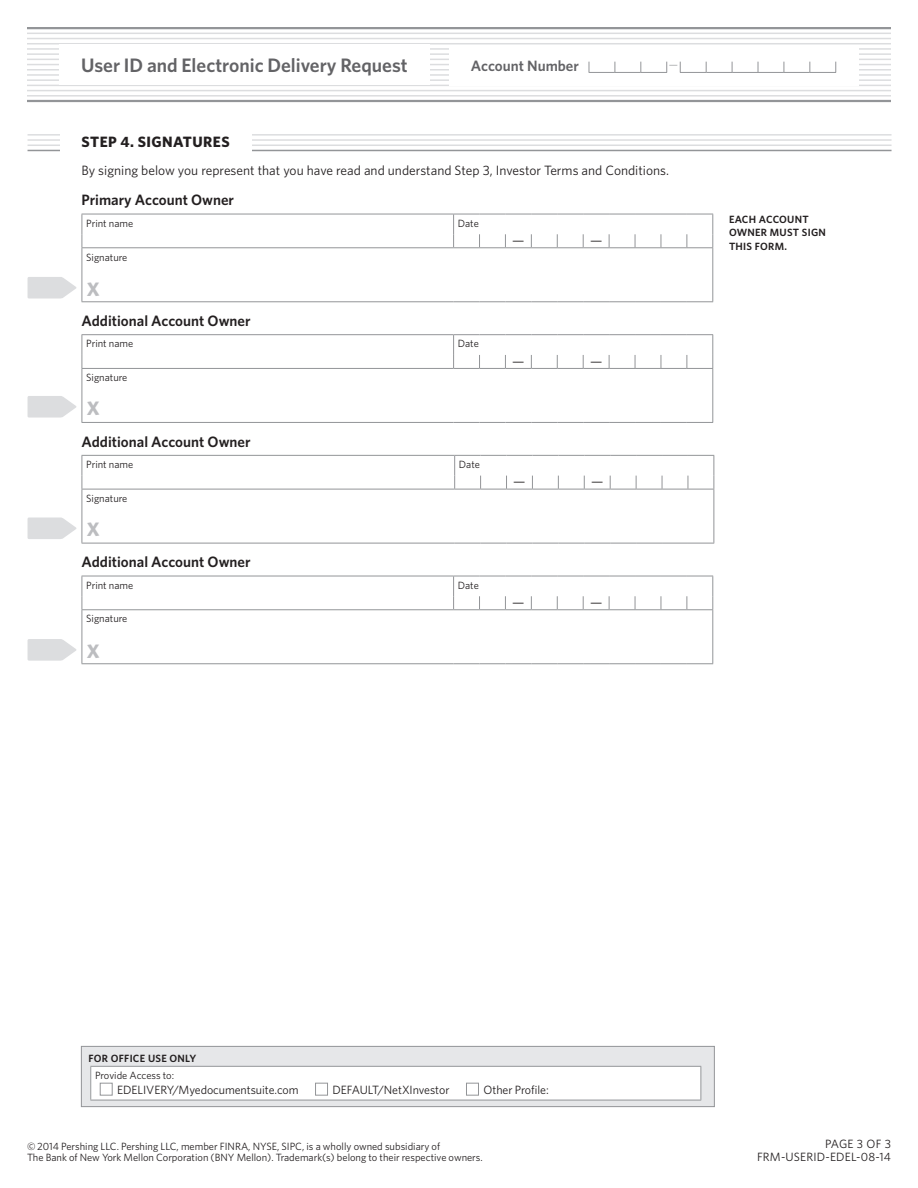
<style>
.page{position:relative;width:918px;height:1188px;background:#fff}
.page>*{position:absolute;margin:0;border:0;box-sizing:border-box;transform-origin:0 0}
.t1{font:600 19.5px "Whitney";color:#636366}
.t2{font:700 19.5px "Whitney";color:#bcbdc0}
.t3{font:600 15px "Whitney";color:#231f20}
.t4{font:700 15px "Whitney";letter-spacing:.03em;color:#231f20}
.t5{font:600 15px "Whitney";color:#636366}
.t6{font:13.5px "Whitney";color:#231f20}
.t7{font:300 13.5px "Whitney";color:#939598;scale:.75 1}
.t8{font:12px "Whitney";letter-spacing:-.005em;color:#231f20}
.t9{font:12px/13.5px "Whitney";letter-spacing:.015em;color:#231f20;text-align:right}
.t10{font:10.5px/11.1px "Whitney";color:#231f20}
.t11{font:600 10.5px/13.5px "Whitney";letter-spacing:.025em;color:#231f20}
</style>
<div class="page">
<hr style="left:27px;top:27px;width:864px;height:2px;background:#939598">
<hr style="left:27px;top:64px;width:864px;height:1px;background:#dcdddf">
<hr style="left:27px;top:85px;width:864px;height:1px;background:#dcdddf">
<hr style="left:27px;top:33px;width:864px;height:1px;background:#dcdddf">
<hr style="left:27px;top:69px;width:864px;height:2px;background:#dcdddf">
<hr style="left:27px;top:90px;width:864px;height:1px;background:#dcdddf">
<hr style="left:27px;top:38px;width:864px;height:1px;background:#dcdddf">
<hr style="left:27px;top:74px;width:864px;height:2px;background:#dcdddf">
<hr style="left:27px;top:95px;width:864px;height:2px;background:#dcdddf">
<hr style="left:27px;top:43px;width:864px;height:1px;background:#dcdddf">
<hr style="left:27px;top:79px;width:864px;height:2px;background:#dcdddf">
<hr style="left:27px;top:100px;width:864px;height:2px;background:#939598">
<hr style="left:27px;top:48px;width:864px;height:2px;background:#dcdddf">
<hr style="left:27px;top:53px;width:864px;height:2px;background:#dcdddf">
<hr style="left:27px;top:59px;width:864px;height:1px;background:#dcdddf">
<div style="left:59px;top:44px;width:371px;height:41px;background:#fff"></div>
<div style="left:449px;top:45px;width:410px;height:40px;background:#fff"></div>
<svg style="left:589px;top:62px;width:78px;height:11px"></svg>
<svg style="left:680px;top:62px;width:156px;height:11px"></svg>
<hr style="left:28px;top:134px;width:864px;height:2px;background:#dcdddf">
<hr style="left:28px;top:139px;width:864px;height:2px;background:#dcdddf">
<hr style="left:28px;top:145px;width:864px;height:1px;background:#dcdddf">
<hr style="left:28px;top:150px;width:864px;height:1px;background:#939598">
<div style="left:60px;top:125px;width:191px;height:36px;background:#fff"></div>
<hr style="left:82px;top:214px;width:372px;height:1px;background:#939598">
<svg style="left:82px;top:214px;width:1px;height:33px"></svg>
<hr style="left:82px;top:301px;width:372px;height:1px;background:#939598">
<svg style="left:454px;top:301px;width:259px;height:1px"></svg>
<hr style="left:82px;top:247px;width:372px;height:1px;background:#939598">
<hr style="left:82px;top:248px;width:1px;height:53px;background:#939598">
<svg style="left:453px;top:214px;width:260px;height:34px"></svg>
<hr style="left:712px;top:248px;width:1px;height:53px;background:#939598">
<hr style="left:82px;top:334px;width:372px;height:1px;background:#939598">
<svg style="left:82px;top:335px;width:1px;height:33px"></svg>
<hr style="left:82px;top:422px;width:372px;height:1px;background:#939598">
<svg style="left:454px;top:422px;width:259px;height:1px"></svg>
<hr style="left:82px;top:368px;width:372px;height:1px;background:#939598">
<hr style="left:82px;top:369px;width:1px;height:53px;background:#939598">
<svg style="left:453px;top:334px;width:260px;height:35px"></svg>
<hr style="left:712px;top:369px;width:1px;height:53px;background:#939598">
<hr style="left:82px;top:455px;width:373px;height:1px;background:#939598">
<svg style="left:82px;top:456px;width:1px;height:33px"></svg>
<hr style="left:82px;top:543px;width:373px;height:1px;background:#939598">
<svg style="left:455px;top:543px;width:259px;height:1px"></svg>
<hr style="left:82px;top:489px;width:373px;height:1px;background:#939598">
<hr style="left:82px;top:489px;width:1px;height:54px;background:#939598">
<svg style="left:454px;top:455px;width:261px;height:35px"></svg>
<hr style="left:714px;top:489px;width:1px;height:54px;background:#939598">
<hr style="left:82px;top:576px;width:372px;height:1px;background:#939598">
<svg style="left:82px;top:576px;width:1px;height:33px"></svg>
<hr style="left:82px;top:663px;width:372px;height:1px;background:#939598">
<svg style="left:454px;top:663px;width:259px;height:1px"></svg>
<hr style="left:82px;top:609px;width:372px;height:1px;background:#939598">
<hr style="left:82px;top:610px;width:1px;height:53px;background:#939598">
<svg style="left:453px;top:576px;width:260px;height:34px"></svg>
<hr style="left:712px;top:610px;width:1px;height:53px;background:#939598">
<svg style="left:28px;top:277px;width:49px;height:22px"></svg>
<svg style="left:28px;top:396px;width:49px;height:22px"></svg>
<svg style="left:28px;top:639px;width:49px;height:22px"></svg>
<svg style="left:28px;top:518px;width:49px;height:21px"></svg>
<div style="left:81px;top:1046px;width:633px;height:61px;background:#e6e7e9"></div>
<div style="left:81px;top:1046px;width:634px;height:61px;border:1px solid #939598"></div>
<div style="left:91px;top:1066px;width:610px;height:34px;background:#fff"></div>
<hr style="left:90px;top:1066px;width:611px;height:1px;background:#939598">
<hr style="left:90px;top:1067px;width:1px;height:33px;background:#939598">
<hr style="left:700px;top:1067px;width:1px;height:33px;background:#939598">
<hr style="left:90px;top:1100px;width:611px;height:1px;background:#939598">
<div style="left:100px;top:1083px;width:13px;height:13px;border:1px solid #939598"></div>
<div style="left:315px;top:1083px;width:13px;height:13px;border:1px solid #939598"></div>
<div style="left:466px;top:1083px;width:13px;height:13px;border:1px solid #939598"></div>
<h1 class="t1" style="left:81px;top:53px;width:328px">User ID and Electronic Delivery Request</h1>
<h2 class="t5" style="left:471px;top:56px;width:110px">Account Number</h2>
<p class="t7" style="left:669px;top:56px;width:14px">—</p>
<h2 class="t4" style="left:82px;top:132px;width:150px">STEP 4. SIGNATURES</h2>
<p class="t6" style="left:82px;top:162px;width:589px">By signing below you represent that you have read and understand Step 3, Investor Terms and Conditions.</p>
<h2 class="t3" style="left:82px;top:190px;width:154px">Primary Account Owner</h2>
<p class="t10" style="left:86px;top:217px;width:49px">Print name</p>
<p class="t10" style="left:458px;top:217px;width:22px">Date</p>
<p class="t6" style="left:512px;top:231px;width:14px">—</p>
<p class="t6" style="left:590px;top:231px;width:14px">—</p>
<p class="t10" style="left:86px;top:251px;width:43px">Signature</p>
<h1 class="t2" style="left:87px;top:276px;width:14px">X</h1>
<h2 class="t3" style="left:82px;top:311px;width:171px">Additional Account Owner</h2>
<p class="t10" style="left:86px;top:338px;width:49px">Print name</p>
<p class="t10" style="left:458px;top:338px;width:22px">Date</p>
<p class="t10" style="left:86px;top:372px;width:43px">Signature</p>
<h1 class="t2" style="left:87px;top:395px;width:14px">X</h1>
<h2 class="t3" style="left:82px;top:432px;width:171px">Additional Account Owner</h2>
<p class="t10" style="left:86px;top:459px;width:49px">Print name</p>
<p class="t10" style="left:459px;top:459px;width:22px">Date</p>
<p class="t10" style="left:86px;top:492px;width:43px">Signature</p>
<h1 class="t2" style="left:87px;top:516px;width:14px">X</h1>
<h2 class="t3" style="left:82px;top:552px;width:171px">Additional Account Owner</h2>
<p class="t10" style="left:86px;top:579px;width:49px">Print name</p>
<p class="t10" style="left:458px;top:579px;width:22px">Date</p>
<p class="t10" style="left:86px;top:613px;width:43px">Signature</p>
<h1 class="t2" style="left:87px;top:638px;width:14px">X</h1>
<p class="t6" style="left:512px;top:352px;width:14px">—</p>
<p class="t6" style="left:590px;top:352px;width:14px">—</p>
<p class="t6" style="left:513px;top:473px;width:14px">—</p>
<p class="t6" style="left:591px;top:473px;width:14px">—</p>
<p class="t6" style="left:512px;top:593px;width:14px">—</p>
<p class="t6" style="left:590px;top:593px;width:14px">—</p>
<p class="t11" style="left:729px;top:212px;width:98px">EACH ACCOUNT<br>OWNER MUST SIGN<br>THIS FORM.</p>
<p class="t11" style="left:88px;top:1051px;width:109px">FOR OFFICE USE ONLY</p>
<p class="t10" style="left:95px;top:1070px;width:81px">Provide Access to:</p>
<p class="t8" style="left:117px;top:1082px;width:183px">EDELIVERY/Myedocumentsuite.com</p>
<p class="t8" style="left:333px;top:1082px;width:118px">DEFAULT/NetXInvestor</p>
<p class="t8" style="left:484px;top:1082px;width:67px">Other Profile:</p>
<p class="t10" style="left:27px;top:1140px;width:457px">© 2014 Pershing LLC. Pershing LLC, member FINRA, NYSE, SIPC, is a wholly owned subsidiary of<br>The Bank of New York Mellon Corporation (BNY Mellon). Trademark(s) belong to their respective owners.</p>
<p class="t9" style="left:757px;top:1136px;width:135px">PAGE 3 OF 3<br>FRM-USERID-EDEL-08-14</p>
</div>
